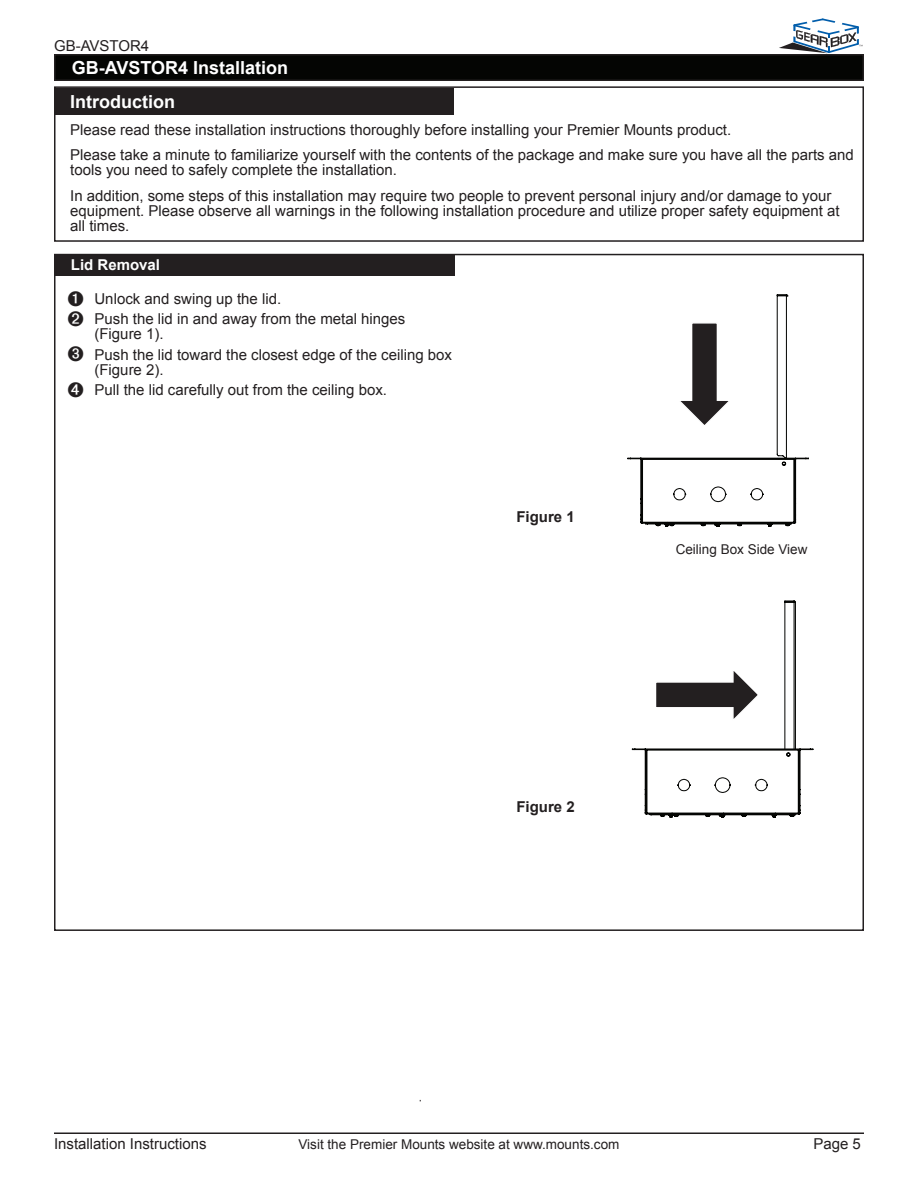
<style>
.page{position:relative;width:918px;height:1188px;background:#fff}
.page>*{position:absolute;margin:0;border:0;box-sizing:border-box;transform-origin:0 0}
.Heading_1{font:700 18px "Arial";color:#fff}
.Heading_2{font:700 18px "Arial";color:#fff}
.Step{font:15px/15px "Arial";color:#231f20}
.Substep_3{font:15px/15px "Arial";color:#231f20}
.Substep_2{font:15px/15px "Arial";color:#231f20}
.Substep_4{font:15px "Arial";color:#231f20}
.Substep_1{font:15px "Arial";color:#231f20}
.Warning{font:700 15px "Arial";color:#231f20}
.Step-2{font:700 15px "Arial";color:#fff}
.Step-3{font:13.5px "Arial";color:#231f20}
</style>
<div class="page">
<hr style="left:54px;top:1132px;width:810px;height:2px;background:#231f20">
<svg style="left:779px;top:19px;width:84px;height:34px"></svg>
<div style="left:54px;top:86px;width:810px;height:156px;border:2px solid #231f20"></div>
<div style="left:55px;top:55px;width:808px;height:25px;background:#040503"></div>
<div style="left:54px;top:54px;width:810px;height:27px;border:2px solid #231f20"></div>
<div style="left:54px;top:88px;width:400px;height:27px;background:#231f20"></div>
<div style="left:55px;top:254px;width:399px;height:21px;background:#231f20"></div>
<svg style="left:632px;top:600px;width:182px;height:217px"></svg>
<svg style="left:627px;top:294px;width:182px;height:233px"></svg>
<p class="Step" style="left:54px;top:38px;width:97px">GB-AVSTOR4</p>
<p class="Heading_1" style="left:72px;top:56px;width:218px">GB-AVSTOR4 Installation</p>
<p class="Heading_2" style="left:70px;top:90px;width:106px">Introduction</p>
<p class="Step" style="left:70px;top:122px;width:663px">Please read these installation instructions thoroughly before installing your Premier Mounts product.</p>
<p class="Step" style="left:70px;top:148px;width:785px">Please take a minute to familiarize yourself with the contents of the package and make sure you have all the parts and tools you need to safely complete the installation.</p>
<p class="Step" style="left:70px;top:189px;width:771px">In addition, some steps of this installation may require two people to prevent personal injury and/or damage to your equipment. Please observe all warnings in the following installation procedure and utilize proper safety equipment at all times.</p>
<p class="Step-2" style="left:71px;top:255px;width:91px">Lid Removal</p>
<p class="Substep_1" style="left:94px;top:289px;width:188px">Unlock and swing up the lid.</p>
<p class="Substep_2" style="left:94px;top:312px;width:312px">Push the lid in and away from the metal hinges (Figure 1).</p>
<p class="Substep_3" style="left:94px;top:347px;width:359px">Push the lid toward the closest edge of the ceiling box (Figure 2).</p>
<p class="Substep_4" style="left:94px;top:380px;width:294px">Pull the lid carefully out from the ceiling box.</p>
<p class="Warning" style="left:516px;top:507px;width:60px">Figure 1</p>
<p class="Warning" style="left:516px;top:797px;width:60px">Figure 2</p>
<p class="Step-3" style="left:676px;top:541px;width:133px">Ceiling Box Side View</p>
<p class="Step" style="left:54px;top:1136px;width:154px">Installation Instructions</p>
<p class="Step-3" style="left:299px;top:1135px;width:322px">Visit the Premier Mounts website at www.mounts.com</p>
<p class="Step" style="left:813px;top:1136px;width:49px">Page 5</p>
</div>
